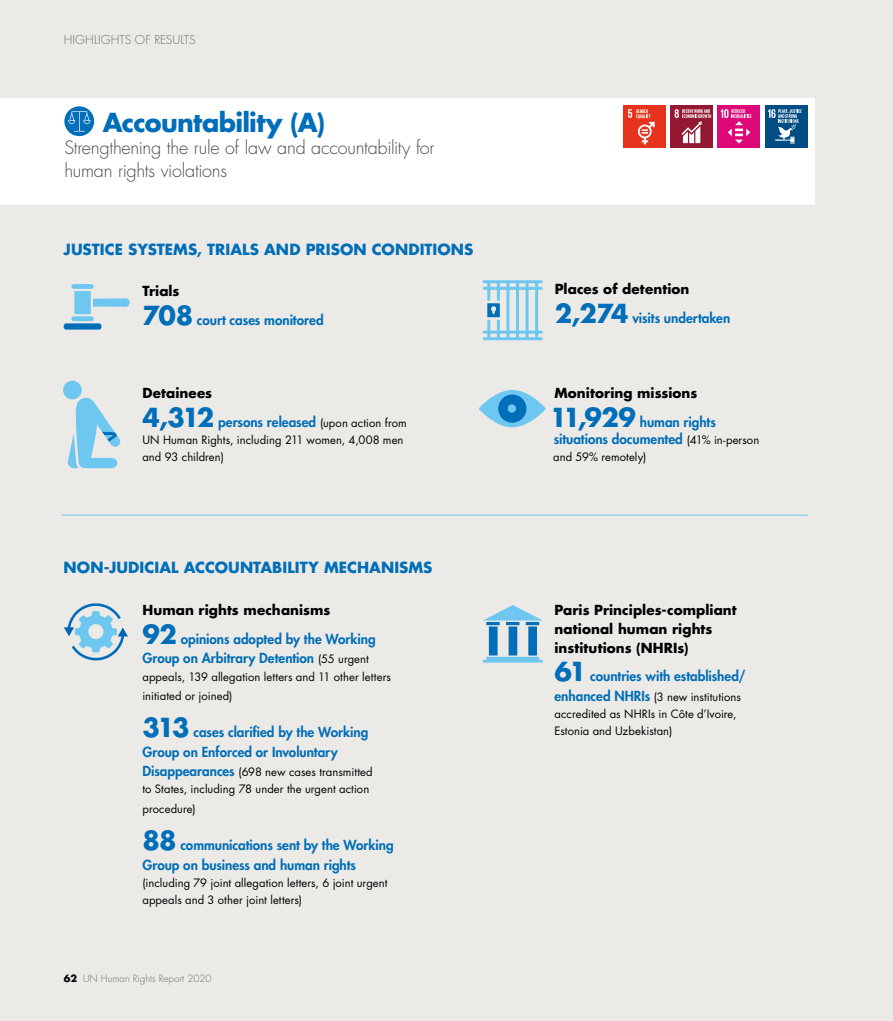
<style>
.page{position:relative;width:893px;height:1021px;background:#fff}
.page>*{position:absolute;margin:0;border:0;box-sizing:border-box;transform-origin:0 0}
.t1{font:700 25.5px "Futura Std";letter-spacing:-.03em;color:#006eb8}
.intro_1st_paragraph{font:300 18px/22.5px "Futura Std";letter-spacing:-.015em;color:#4a4a49}
.chart_title{font:700 15px "Futura Std";letter-spacing:.005em;color:#006eb8}
.chart_title-2{font:800 13.5px/28.5px "Futura Std";color:#006eb8}
.chart_title-3{font:700 13.5px/28.5px "Futura Std";letter-spacing:.005em;color:#000}
.t2{font:300 12px "Futura Std";letter-spacing:.01em;color:#706f6f}
.chart_title-4{font:11.25px/17.2px "Futura Std";letter-spacing:.005em;color:#000}
.t3{font:300 9.75px "Futura Std";color:#706f6f}
.s1{font-weight:700;color:#000}
.s2{font-weight:700;font-size:25.5px}
.s3{font-size:25.5px;color:#006eb8}
.s4{font-weight:800;color:#006eb8}
.s5{font-weight:400;font-size:11.25px;color:#000}
.s6{font-weight:800;font-size:13.5px;color:#006eb8}
</style>
<div class="page">
<div style="left:0;top:0;width:893px;height:1020px;background:#eceae6"></div>
<div style="left:0;top:98px;width:815px;height:107px;background:#fff"></div>
<svg style="left:64px;top:106px;width:30px;height:30px"></svg>
<svg style="left:68px;top:111px;width:22px;height:21px"></svg>
<hr style="left:62px;top:514px;width:746px;height:1px;background:#6ec7f1">
<div style="left:624px;top:106px;width:42px;height:42px;background:#e6331d"></div>
<svg style="left:628px;top:109px;width:27px;height:35px"></svg>
<div style="left:765px;top:106px;width:42px;height:42px;background:#004c84"></div>
<svg style="left:768px;top:109px;width:34px;height:34px"></svg>
<div style="left:671px;top:106px;width:42px;height:42px;background:#931831"></div>
<svg style="left:675px;top:109px;width:36px;height:34px"></svg>
<div style="left:718px;top:106px;width:42px;height:42px;background:#dd0979"></div>
<svg style="left:721px;top:109px;width:30px;height:34px"></svg>
<div style="left:64px;top:323px;width:37px;height:6px;background:#006eb8;border-radius:3px"></div>
<svg style="left:71px;top:284px;width:59px;height:37px"></svg>
<svg style="left:483px;top:280px;width:60px;height:60px"></svg>
<div style="left:63px;top:381px;width:19px;height:18px;background:#6ec7f1;border-radius:50%"></div>
<svg style="left:68px;top:397px;width:53px;height:71px"></svg>
<svg style="left:479px;top:390px;width:67px;height:37px"></svg>
<div style="left:498px;top:394px;width:28px;height:29px;background:#006eb8;border-radius:50%"></div>
<div style="left:508px;top:404px;width:8px;height:8px;background:#6ec7f1;border-radius:50%"></div>
<svg style="left:483px;top:605px;width:60px;height:57px"></svg>
<svg style="left:64px;top:603px;width:64px;height:57px"></svg>
<p class="t2" style="left:64px;top:32px;width:133px">HIGHLIGHTS OF RESULTS</p>
<p class="t1" style="left:103px;top:105px;width:224px">Accountability (A)</p>
<p class="intro_1st_paragraph" style="left:64px;top:137px;width:372px">Strengthening the rule of law and accountability for human rights violations</p>
<p class="chart_title" style="left:64px;top:239px;width:411px">JUSTICE SYSTEMS, TRIALS AND PRISON CONDITIONS</p>
<p class="chart_title-2" style="left:142px;top:277px;width:183px"><span class="s1">Trials<br></span><span class="s2">708</span> court cases monitored</p>
<p class="chart_title-3" style="left:555px;top:275px;width:177px">Places of detention<br><span class="s3">2,274</span> <span class="s4">visits undertaken</span></p>
<p class="chart_title-2" style="left:142px;top:379px;width:266px"><span class="s1">Detainees<br></span><span class="s2">4,312</span> persons released <span class="s5">(upon action from</span></p>
<p class="chart_title-4" style="left:142px;top:431px;width:263px">UN Human Rights, including 211 women, 4,008 men and 93 children)</p>
<p class="chart_title" style="left:64px;top:557px;width:370px">NON-JUDICIAL ACCOUNTABILITY MECHANISMS</p>
<p class="chart_title-2" style="left:142px;top:596px;width:235px"><span class="s1">Human rights mechanisms<br></span><span class="s2">92</span> opinions adopted by the Working</p>
<p class="chart_title-2" style="left:142px;top:644px;width:228px">Group on Arbitrary Detention <span class="s5">(55 urgent</span></p>
<p class="chart_title-4" style="left:142px;top:667px;width:250px;line-height:19.5px">appeals, 139 allegation letters and 11 other letters initiated or joined)</p>
<p class="chart_title-2" style="left:142px;top:722px;width:227px;line-height:19.5px"><span class="s2">313</span> cases clarified by the Working<br>Group on Enforced or Involuntary</p>
<p class="chart_title-4" style="left:142px;top:763px;width:232px"><span class="s6">Disappearances</span> (698 new cases transmitted to States, including 78 under the urgent action</p>
<p class="chart_title-4" style="left:142px;top:800px;width:55px">procedure)</p>
<p class="chart_title-2" style="left:142px;top:835px;width:253px;line-height:19.5px"><span class="s2">88</span> communications sent by the Working<br>Group on business and human rights</p>
<p class="chart_title-4" style="left:142px;top:874px;width:247px">(including 79 joint allegation letters, 6 joint urgent appeals and 3 other joint letters)</p>
<p class="t3" style="left:64px;top:973px;width:149px"><span class="s1">62</span> UN Human Rights Report 2020</p>
<p class="chart_title-3" style="left:550px;top:378px;width:168px;text-indent:5px">Monitoring missions<br><span class="s3">11,929</span> <span class="s4">human rights</span></p>
<p class="chart_title-2" style="left:554px;top:424px;width:207px">situations documented <span class="s5">(41% in-person</span></p>
<p class="chart_title-4" style="left:553px;top:448px;width:95px">and 59% remotely)</p>
<p class="chart_title-3" style="left:554px;top:600px;width:184px;line-height:18.8px">Paris Principles-compliant national human rights institutions (NHRIs)</p>
<p class="chart_title-2" style="left:554px;top:662px;width:193px"><span class="s2">61</span> countries with established/</p>
<p class="chart_title-4" style="left:554px;top:688px;width:188px"><span class="s6">enhanced NHRIs</span> (3 new institutions accredited as NHRIs in Côte d’Ivoire,<br>Estonia and Uzbekistan)</p>
</div>
